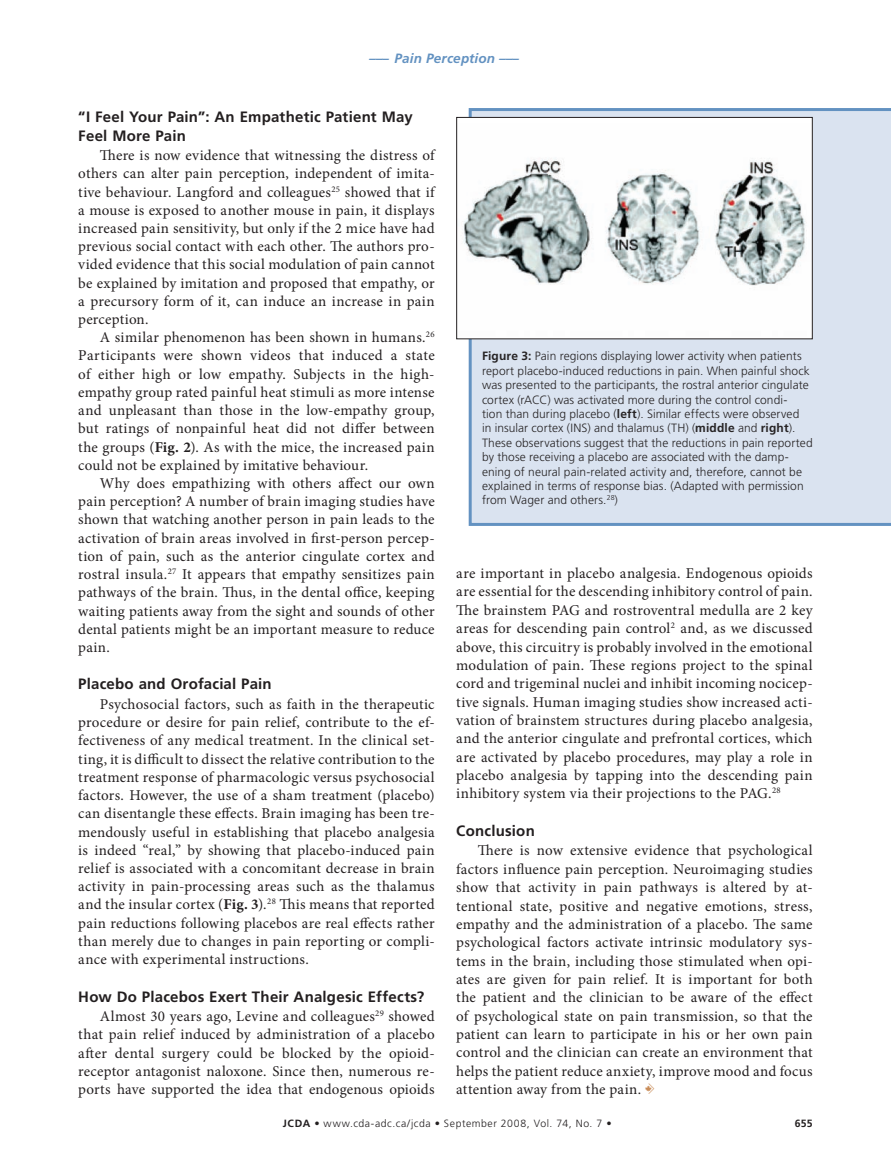
<style>
.page{position:relative;width:891px;height:1175px;background:#fff}
.page>*{position:absolute;margin:0;border:0;box-sizing:border-box;transform-origin:0 0}
.t1{font:15px/18.1px "Minion Pro";letter-spacing:.015em;color:#231f20;text-align:justify}
.t2{font:700 15px/18.1px "Frutiger LT Std";letter-spacing:.015em;color:#231f20}
.t3{font:italic 700 13.5px "Frutiger LT Std";letter-spacing:.01em;color:#6392c1}
.t4{font:300 12px/14.4px "Frutiger LT Std";letter-spacing:.01em;color:#262324}
.t5{font:300 10.5px "Frutiger LT Std";letter-spacing:.055em;color:#231f20}
.t6{font:700 10.5px "Frutiger LT Std";color:#231f20}
.s1{font-weight:700}
.s2{font-family:"CDA";color:#c98c58}
</style>
<div class="page">
<div style="left:469px;top:108px;width:422px;height:418px;background:#dae3f0"></div>
<img style="left:463px;top:123px;width:348px;height:214px">
<div style="left:456px;top:117px;width:357px;height:222px;border:1px solid #231f20"></div>
<p class="t3" style="left:369px;top:50px;width:151px">––– Pain Perception –––</p>
<p class="t2" style="left:78px;top:108px;width:336px">“I Feel Your Pain”: An Empathetic Patient May<br>Feel More Pain</p>
<p class="t1" style="left:78px;top:146px;width:358px;text-indent:22px">There is now evidence that witnessing the distress of others can alter pain perception, independent of imita&shy;tive behaviour. Langford and colleagues<sup>25</sup> showed that if a mouse is exposed to another mouse in pain, it displays increased pain sensitivity, but only if the 2 mice have had previous social contact with each other. The authors pro&shy;vided evidence that this social modulation of pain cannot be explained by imitation and proposed that empathy, or a precursory form of it, can induce an increase in pain perception.</p>
<p class="t1" style="left:78px;top:328px;width:358px;text-indent:22px">A similar phenomenon has been shown in humans.<sup>26<br></sup>Participants were shown videos that induced a state of either high or low empathy. Subjects in the high&shy;empathy group rated painful heat stimuli as more intense and unpleasant than those in the low-empathy group, but ratings of nonpainful heat did not differ between the groups (<span class="s1">Fig. 2</span>). As with the mice, the increased pain could not be explained by imitative behaviour.</p>
<p class="t1" style="left:78px;top:474px;width:358px;text-indent:22px">Why does empathizing with others affect our own pain perception? A number of brain imaging studies have shown that watching another person in pain leads to the activation of brain areas involved in first-person percep&shy;tion of pain, such as the anterior cingulate cortex and rostral insula.<sup>27</sup> It appears that empathy sensitizes pain pathways of the brain. Thus, in the dental office, keeping waiting patients away from the sight and sounds of other dental patients might be an important measure to reduce pain.</p>
<p class="t2" style="left:78px;top:675px;width:195px">Placebo and Orofacial Pain</p>
<p class="t1" style="left:78px;top:695px;width:358px;text-indent:22px">Psychosocial factors, such as faith in the therapeutic procedure or desire for pain relief, contribute to the ef&shy;fectiveness of any medical treatment. In the clinical set&shy;ting, it is difficult to dissect the relative contribution to the treatment response of pharmacologic versus psychosocial factors. However, the use of a sham treatment (placebo) can disentangle these effects. Brain imaging has been tre&shy;mendously useful in establishing that placebo analgesia is indeed “real,” by showing that placebo-induced pain relief is associated with a concomitant decrease in brain activity in pain-processing areas such as the thalamus and the insular cortex (<span class="s1">Fig. 3</span>).<sup>28</sup> This means that reported pain reductions following placebos are real effects rather than merely due to changes in pain reporting or compli&shy;ance with experimental instructions.</p>
<p class="t2" style="left:78px;top:987px;width:348px">How Do Placebos Exert Their Analgesic Effects?</p>
<p class="t1" style="left:78px;top:1007px;width:358px;text-indent:22px">Almost 30 years ago, Levine and colleagues<sup>29</sup> showed that pain relief induced by administration of a placebo after dental surgery could be blocked by the opioid&shy;receptor antagonist naloxone. Since then, numerous re&shy;ports have supported the idea that endogenous opioids</p>
<p class="t4" style="left:482px;top:349px;width:332px"><span class="s1">Figure 3:</span> Pain regions displaying lower activity when patients report placebo-induced reductions in pain. When painful shock was presented to the participants, the rostral anterior cingulate cortex (rACC) was activated more during the control condi-<br>tion than during placebo (<span class="s1">left</span>). Similar effects were observed<br>in insular cortex (INS) and thalamus (TH) (<span class="s1">middle</span> and <span class="s1">right</span>).<br>These observations suggest that the reductions in pain reported by those receiving a placebo are associated with the damp&shy;ening of neural pain-related activity and, therefore, cannot be explained in terms of response bias. (Adapted with permission from Wager and others.<sup>28</sup>)</p>
<p class="t1" style="left:456px;top:564px;width:358px">are important in placebo analgesia. Endogenous opioids are essential for the descending inhibitory control of pain.<br>The brainstem PAG and rostroventral medulla are 2 key areas for descending pain control<sup>2</sup> and, as we discussed above, this circuitry is probably involved in the emotional modulation of pain. These regions project to the spinal cord and trigeminal nuclei and inhibit incoming nocicep&shy;tive signals. Human imaging studies show increased acti&shy;vation of brainstem structures during placebo analgesia, and the anterior cingulate and prefrontal cortices, which are activated by placebo procedures, may play a role in placebo analgesia by tapping into the descending pain inhibitory system via their projections to the PAG.<sup>28</sup></p>
<p class="t2" style="left:456px;top:821px;width:80px">Conclusion</p>
<p class="t1" style="left:456px;top:841px;width:358px;text-indent:22px">There is now extensive evidence that psychological factors influence pain perception. Neuroimaging studies show that activity in pain pathways is altered by at&shy;tentional state, positive and negative emotions, stress, empathy and the administration of a placebo. The same psychological factors activate intrinsic modulatory sys&shy;tems in the brain, including those stimulated when opi&shy;ates are given for pain relief. It is important for both the patient and the clinician to be aware of the effect of psychological state on pain transmission, so that the patient can learn to participate in his or her own pain control and the clinician can create an environment that helps the patient reduce anxiety, improve mood and focus attention away from the pain. <span class="s2">a</span></p>
<p class="t5" style="left:283px;top:1117px;width:330px"><span class="s1">JCDA •</span> www.cda-adc.ca/jcda • September 2008, Vol. 74, No. 7 •</p>
<p class="t6" style="left:795px;top:1117px;width:19px">655</p>
</div>
